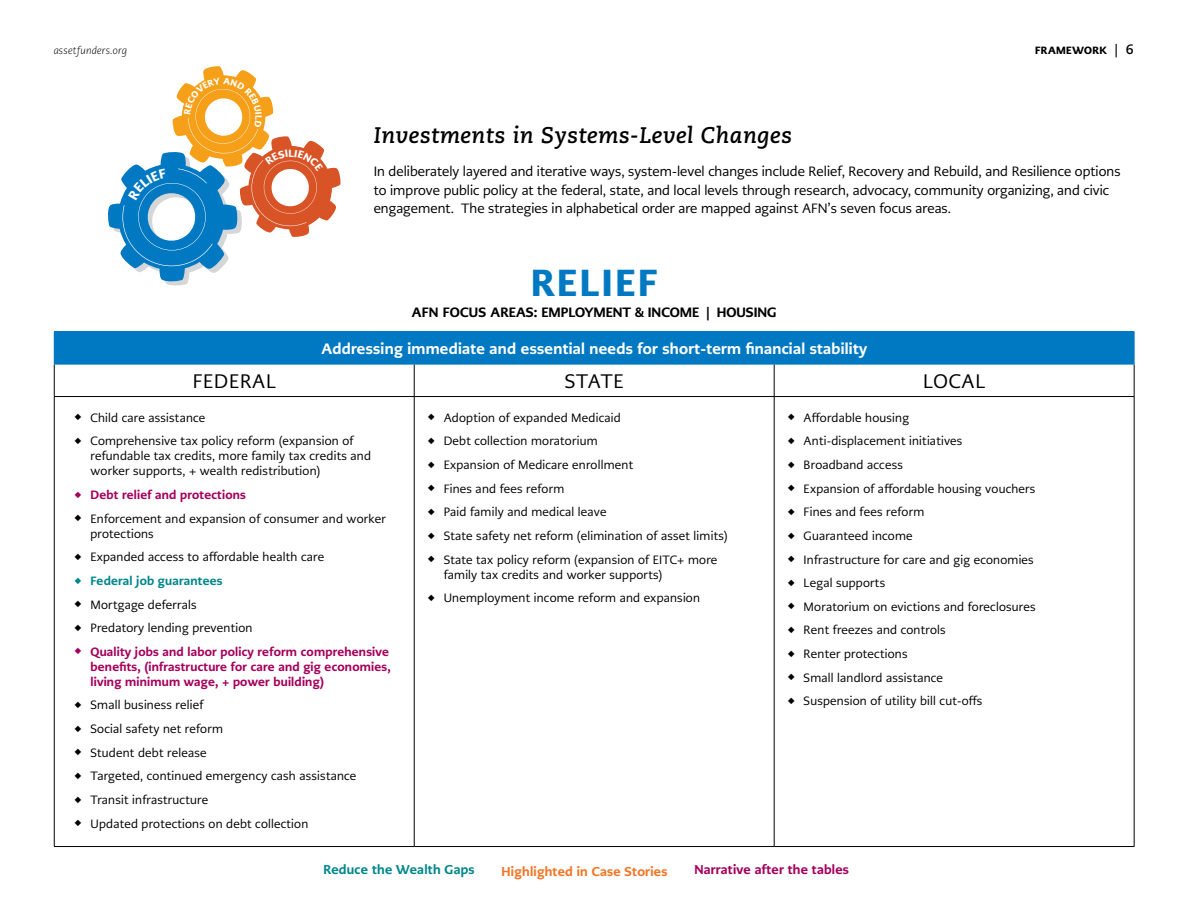
<style>
.page{position:relative;width:1188px;height:918px;background:#fff}
.page>*{position:absolute;margin:0;border:0;box-sizing:border-box;transform-origin:0 0}
.t1{font:900 37.5px "PMN Caecilia Sans Head";letter-spacing:.075em;color:#0079c2}
.t2{font:italic 700 22.5px "Caecilia";letter-spacing:.02em;color:#000}
.t3{font:19.5px "PMN Caecilia Sans Head";letter-spacing:.05em;color:#000}
.t4{font:800 15px "PMN Caecilia Sans Head";letter-spacing:.02em;color:#fff}
.t5{font:13.5px/18.5px "PMN Caecilia Sans Head";letter-spacing:.005em;color:#000}
.t6{font:800 13.5px "PMN Caecilia Sans Head";color:#000}
.t7{font:800 12.75px "PMN Caecilia Sans Head";letter-spacing:.02em;color:#f47525}
.t8{font:800 12.75px "PMN Caecilia Sans Head";letter-spacing:.02em;color:#a5005c}
.t9{font:800 12.75px "PMN Caecilia Sans Head";letter-spacing:.02em;color:#00878c}
.t10{font:12px/15px "PMN Caecilia Sans Head";letter-spacing:.02em;color:#000}
.t11{font:800 12px/15px "PMN Caecilia Sans Head";letter-spacing:.02em;color:#a5005c}
.t12{font:800 12px "PMN Caecilia Sans Head";letter-spacing:.02em;color:#00878c}
.t13{font:italic 300 10.5px "PMN Caecilia Sans Head";letter-spacing:.03em;color:#000}
.t14{font:900 10.5px "PMN Caecilia Sans Head";letter-spacing:.04em;color:#000}
.t15{font:900 10.5px "PMN Caecilia Sans Head";color:#fff}
.s1{font-family:"Caecilia";font-weight:700;font-size:13.5px}
</style>
<div class="page">
<div style="left:54px;top:332px;width:1080px;height:32px;background:#0079c2"></div>
<hr style="left:1134px;top:397px;width:1px;height:449px;background:#000">
<hr style="left:774px;top:846px;width:360px;height:1px;background:#000">
<hr style="left:1134px;top:364px;width:1px;height:32px;background:#000">
<hr style="left:54px;top:396px;width:360px;height:1px;background:#000">
<hr style="left:774px;top:396px;width:360px;height:1px;background:#000">
<hr style="left:414px;top:396px;width:360px;height:1px;background:#000">
<hr style="left:54px;top:364px;width:1px;height:32px;background:#000">
<hr style="left:54px;top:397px;width:1px;height:449px;background:#000">
<hr style="left:54px;top:846px;width:360px;height:1px;background:#000">
<hr style="left:414px;top:364px;width:1px;height:32px;background:#000">
<hr style="left:414px;top:397px;width:1px;height:449px;background:#000">
<hr style="left:774px;top:364px;width:1px;height:32px;background:#000">
<hr style="left:774px;top:397px;width:1px;height:449px;background:#000">
<hr style="left:414px;top:846px;width:360px;height:1px;background:#000">
<hr style="left:54px;top:331px;width:360px;height:1px;background:#0079c2">
<hr style="left:414px;top:331px;width:360px;height:1px;background:#0079c2">
<hr style="left:774px;top:331px;width:360px;height:1px;background:#0079c2">
<hr style="left:1134px;top:332px;width:1px;height:32px;background:#0079c2">
<hr style="left:54px;top:364px;width:360px;height:1px;background:#0079c2">
<hr style="left:414px;top:364px;width:360px;height:1px;background:#0079c2">
<hr style="left:774px;top:364px;width:360px;height:1px;background:#0079c2">
<svg style="left:108px;top:66px;width:233px;height:220px"></svg>
<p class="t13" style="left:54px;top:44px;width:75px">assetfunders.org</p>
<p class="t14" style="left:1035px;top:43px;width:100px">FRAMEWORK <span class="s1">| 6</span></p>
<p class="t15" style="left:289px;top:146px;width:7px">L</p>
<h2 class="t2" style="left:374px;top:122px;width:420px">Investments in Systems-Level Changes</h2>
<p class="t5" style="left:374px;top:162px;width:748px">In deliberately layered and iterative ways, system-level changes include Relief, Recovery and Rebuild, and Resilience options to improve public policy at the federal, state, and local levels through research, advocacy, community organizing, and civic engagement. The strategies in alphabetical order are mapped against AFN’s seven focus areas.</p>
<h1 class="t1" style="left:531px;top:257px;width:128px">RELIEF</h1>
<p class="t6" style="left:412px;top:303px;width:366px">AFN FOCUS AREAS: EMPLOYMENT &amp; INCOME | HOUSING</p>
<p class="t4" style="left:321px;top:338px;width:547px">Addressing immediate and essential needs for short-term financial stability</p>
<h3 class="t3" style="left:193px;top:369px;width:84px">FEDERAL</h3>
<h3 class="t3" style="left:565px;top:369px;width:60px">STATE</h3>
<h3 class="t3" style="left:923px;top:369px;width:64px">LOCAL</h3>
<p class="t10" style="left:75px;top:410px;width:132px">◆ Child care assistance</p>
<p class="t10" style="left:90px;top:434px;width:282px;text-indent:-16px">◆ Comprehensive tax policy reform (expansion of refundable tax credits, more family tax credits and worker supports, + wealth redistribution)</p>
<p class="t11" style="left:75px;top:487px;width:173px">◆ Debt relief and protections</p>
<p class="t10" style="left:90px;top:511px;width:297px;text-indent:-16px">◆ Enforcement and expansion of consumer and worker protections</p>
<p class="t10" style="left:75px;top:549px;width:251px">◆ Expanded access to affordable health care</p>
<p class="t12" style="left:75px;top:573px;width:150px">◆ Federal job guarantees</p>
<p class="t10" style="left:75px;top:597px;width:124px">◆ Mortgage deferrals</p>
<p class="t10" style="left:75px;top:620px;width:180px">◆ Predatory lending prevention</p>
<p class="t11" style="left:90px;top:644px;width:302px;text-indent:-16px">◆ Quality jobs and labor policy reform comprehensive benefits, (infrastructure for care and gig economies, living minimum wage, + power building)</p>
<p class="t10" style="left:75px;top:698px;width:130px">◆ Small business relief</p>
<p class="t10" style="left:75px;top:721px;width:150px">◆ Social safety net reform</p>
<p class="t10" style="left:75px;top:745px;width:134px">◆ Student debt release</p>
<p class="t10" style="left:75px;top:769px;width:283px">◆ Targeted, continued emergency cash assistance</p>
<p class="t10" style="left:75px;top:792px;width:135px">◆ Transit infrastructure</p>
<p class="t10" style="left:75px;top:816px;width:235px">◆ Updated protections on debt collection</p>
<p class="t10" style="left:428px;top:410px;width:194px">◆ Adoption of expanded Medicaid</p>
<p class="t10" style="left:428px;top:434px;width:171px">◆ Debt collection moratorium</p>
<p class="t10" style="left:428px;top:457px;width:207px">◆ Expansion of Medicare enrollment</p>
<p class="t10" style="left:428px;top:481px;width:138px">◆ Fines and fees reform</p>
<p class="t10" style="left:428px;top:504px;width:180px">◆ Paid family and medical leave</p>
<p class="t10" style="left:428px;top:528px;width:301px">◆ State safety net reform (elimination of asset limits)</p>
<p class="t10" style="left:444px;top:552px;width:275px;text-indent:-16px">◆ State tax policy reform (expansion of EITC+ more family tax credits and worker supports)</p>
<p class="t10" style="left:428px;top:590px;width:274px">◆ Unemployment income reform and expansion</p>
<p class="t10" style="left:788px;top:410px;width:123px">◆ Affordable housing</p>
<p class="t10" style="left:788px;top:434px;width:176px">◆ Anti-displacement initiatives</p>
<p class="t10" style="left:788px;top:457px;width:117px">◆ Broadband access</p>
<p class="t10" style="left:788px;top:481px;width:249px">◆ Expansion of affordable housing vouchers</p>
<p class="t10" style="left:788px;top:504px;width:138px">◆ Fines and fees reform</p>
<p class="t10" style="left:788px;top:528px;width:126px">◆ Guaranteed income</p>
<p class="t10" style="left:788px;top:552px;width:248px">◆ Infrastructure for care and gig economies</p>
<p class="t10" style="left:788px;top:575px;width:99px">◆ Legal supports</p>
<p class="t10" style="left:788px;top:599px;width:249px">◆ Moratorium on evictions and foreclosures</p>
<p class="t10" style="left:788px;top:623px;width:159px">◆ Rent freezes and controls</p>
<p class="t10" style="left:788px;top:646px;width:121px">◆ Renter protections</p>
<p class="t10" style="left:788px;top:670px;width:157px">◆ Small landlord assistance</p>
<p class="t10" style="left:788px;top:694px;width:196px">◆ Suspension of utility bill cut-offs</p>
<p class="t9" style="left:323px;top:861px;width:153px">Reduce the Wealth Gaps</p>
<p class="t7" style="left:502px;top:863px;width:167px">Highlighted in Case Stories</p>
<p class="t8" style="left:694px;top:861px;width:156px">Narrative after the tables</p>
</div>
